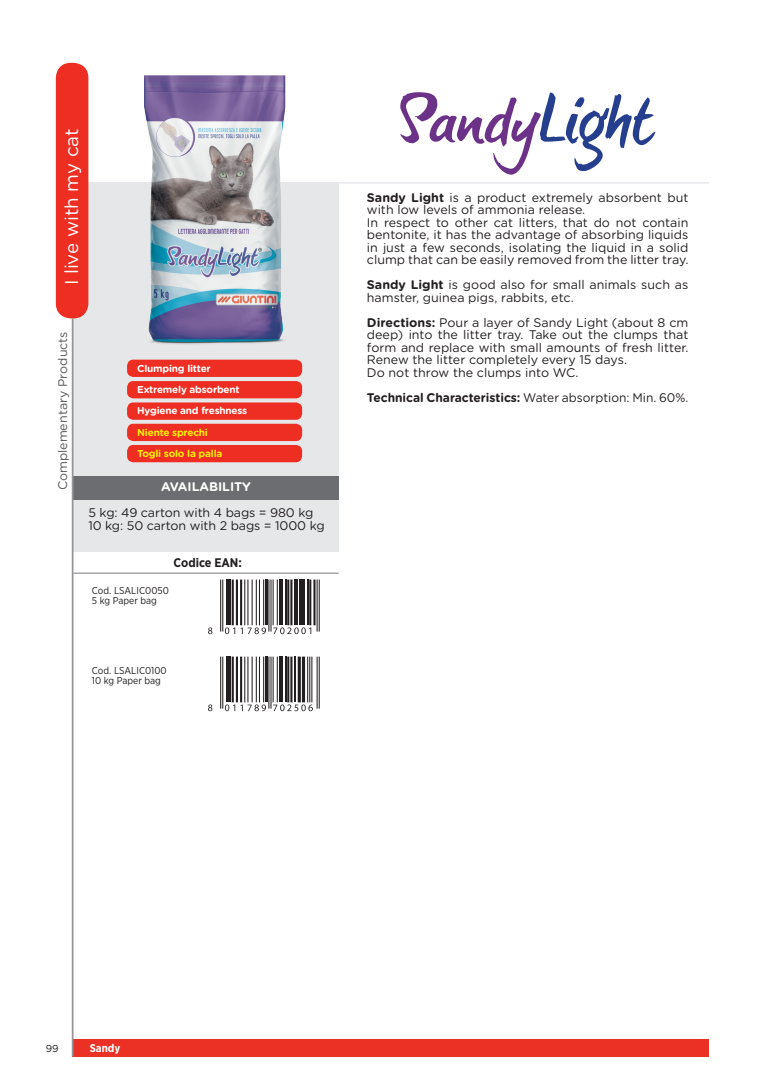
<style>
.page{position:relative;width:780px;height:1088px;background:#fff}
.page>*{position:absolute;margin:0;border:0;box-sizing:border-box;transform-origin:0 0}
.t1{font:18.75px "Gotham Rounded";color:#fff}
.t2{font:12.5px/12.5px "Gotham Rounded";color:#231f20}
.t3{font:700 12.5px "Gotham Rounded";color:#231f20;scale:.96 1}
.t4{font:12.5px "Gotham Rounded";color:#57585a}
.t5{font:700 12.5px "Gotham Rounded";color:#fff}
.t6{font:700 12.5px "Gotham Narrow";color:#231f20}
.t7{font:700 11.25px "Gotham Narrow";color:#fff}
.t8{font:10px/10px "Gotham Narrow";color:#231f20}
.t9{font:700 10px/21.2px "Gotham Rounded";letter-spacing:-.02em;color:#fff}
.t10{font:700 10px/21.2px "Gotham Rounded";letter-spacing:-.02em;color:#fff101}
.t11{font:10px "Gotham Rounded";color:#231f20}
.s1{font-weight:700}
.s2{font-weight:400}
</style>
<div class="page">
<div style="left:73px;top:182px;width:265px;height:370px;background:#e6e7e9"></div>
<div style="left:56px;top:63px;width:32px;height:255px;background:#ee2e22;border-radius:15px"></div>
<div style="left:127px;top:360px;width:175px;height:17px;background:#ee2e22;border-radius:6px"></div>
<div style="left:127px;top:445px;width:175px;height:17px;background:#ee2e22;border-radius:6px"></div>
<div style="left:127px;top:424px;width:175px;height:17px;background:#ee2e22;border-radius:6px"></div>
<div style="left:127px;top:402px;width:175px;height:18px;background:#ee2e22;border-radius:6px"></div>
<div style="left:127px;top:381px;width:175px;height:17px;background:#ee2e22;border-radius:6px"></div>
<img style="left:144px;top:75px;width:142px;height:270px">
<hr style="left:73px;top:572px;width:265px;height:2px;background:#939598">
<hr style="left:338px;top:182px;width:371px;height:2px;background:#e4e5e7">
<div style="left:73px;top:1039px;width:636px;height:17px;background:#eb3125"></div>
<div style="left:73px;top:476px;width:265px;height:24px;background:#6c6d70"></div>
<hr style="left:72px;top:318px;width:1px;height:738px;background:#939598">
<svg style="left:400px;top:92px;width:256px;height:83px"></svg>
<hr style="left:222px;top:579px;width:1px;height:52px;background:#231f20">
<hr style="left:220px;top:579px;width:1px;height:52px;background:#231f20">
<hr style="left:226px;top:579px;width:2px;height:46px;background:#231f20">
<hr style="left:229px;top:579px;width:2px;height:46px;background:#231f20">
<hr style="left:240px;top:579px;width:2px;height:46px;background:#231f20">
<hr style="left:236px;top:579px;width:2px;height:46px;background:#231f20">
<hr style="left:232px;top:579px;width:2px;height:46px;background:#231f20">
<hr style="left:263px;top:579px;width:1px;height:46px;background:#231f20">
<hr style="left:259px;top:579px;width:1px;height:46px;background:#231f20">
<hr style="left:256px;top:579px;width:1px;height:46px;background:#231f20">
<hr style="left:251px;top:579px;width:2px;height:46px;background:#231f20">
<hr style="left:247px;top:579px;width:1px;height:46px;background:#231f20">
<hr style="left:244px;top:579px;width:1px;height:46px;background:#231f20">
<hr style="left:265px;top:579px;width:2px;height:46px;background:#231f20">
<hr style="left:277px;top:579px;width:1px;height:46px;background:#231f20">
<hr style="left:272px;top:579px;width:1px;height:46px;background:#231f20">
<hr style="left:270px;top:579px;width:1px;height:52px;background:#231f20">
<hr style="left:268px;top:579px;width:1px;height:52px;background:#231f20">
<hr style="left:280px;top:579px;width:3px;height:46px;background:#231f20">
<hr style="left:285px;top:579px;width:1px;height:46px;background:#231f20">
<hr style="left:290px;top:579px;width:2px;height:46px;background:#231f20">
<hr style="left:287px;top:579px;width:2px;height:46px;background:#231f20">
<hr style="left:294px;top:579px;width:4px;height:46px;background:#231f20">
<hr style="left:300px;top:579px;width:1px;height:46px;background:#231f20">
<hr style="left:302px;top:579px;width:3px;height:46px;background:#231f20">
<hr style="left:307px;top:579px;width:1px;height:46px;background:#231f20">
<hr style="left:313px;top:579px;width:2px;height:46px;background:#231f20">
<hr style="left:309px;top:579px;width:2px;height:46px;background:#231f20">
<hr style="left:319px;top:579px;width:1px;height:52px;background:#231f20">
<hr style="left:316px;top:579px;width:1px;height:52px;background:#231f20">
<svg style="left:208px;top:627px;width:4px;height:7px"></svg>
<svg style="left:225px;top:627px;width:41px;height:7px"></svg>
<svg style="left:273px;top:627px;width:38px;height:7px"></svg>
<hr style="left:222px;top:656px;width:1px;height:52px;background:#231f20">
<hr style="left:220px;top:656px;width:1px;height:52px;background:#231f20">
<hr style="left:226px;top:656px;width:2px;height:46px;background:#231f20">
<hr style="left:229px;top:656px;width:2px;height:46px;background:#231f20">
<hr style="left:240px;top:656px;width:2px;height:46px;background:#231f20">
<hr style="left:236px;top:656px;width:2px;height:46px;background:#231f20">
<hr style="left:232px;top:656px;width:2px;height:46px;background:#231f20">
<hr style="left:263px;top:656px;width:1px;height:46px;background:#231f20">
<hr style="left:259px;top:656px;width:1px;height:46px;background:#231f20">
<hr style="left:256px;top:656px;width:1px;height:46px;background:#231f20">
<hr style="left:251px;top:656px;width:2px;height:46px;background:#231f20">
<hr style="left:247px;top:656px;width:1px;height:46px;background:#231f20">
<hr style="left:244px;top:656px;width:1px;height:46px;background:#231f20">
<hr style="left:265px;top:656px;width:2px;height:46px;background:#231f20">
<hr style="left:277px;top:656px;width:1px;height:46px;background:#231f20">
<hr style="left:272px;top:656px;width:1px;height:46px;background:#231f20">
<hr style="left:270px;top:656px;width:1px;height:52px;background:#231f20">
<hr style="left:268px;top:656px;width:1px;height:52px;background:#231f20">
<hr style="left:280px;top:656px;width:3px;height:46px;background:#231f20">
<hr style="left:285px;top:656px;width:1px;height:46px;background:#231f20">
<hr style="left:290px;top:656px;width:2px;height:46px;background:#231f20">
<hr style="left:287px;top:656px;width:2px;height:46px;background:#231f20">
<hr style="left:294px;top:656px;width:1px;height:46px;background:#231f20">
<hr style="left:302px;top:656px;width:3px;height:46px;background:#231f20">
<hr style="left:298px;top:656px;width:3px;height:46px;background:#231f20">
<hr style="left:319px;top:656px;width:1px;height:52px;background:#231f20">
<hr style="left:316px;top:656px;width:1px;height:52px;background:#231f20">
<hr style="left:311px;top:656px;width:1px;height:46px;background:#231f20">
<hr style="left:309px;top:656px;width:1px;height:46px;background:#231f20">
<hr style="left:307px;top:656px;width:1px;height:46px;background:#231f20">
<svg style="left:208px;top:704px;width:4px;height:7px"></svg>
<svg style="left:225px;top:704px;width:41px;height:7px"></svg>
<svg style="left:273px;top:704px;width:40px;height:7px"></svg>
<h1 class="t1" style="left:59px;top:285px;width:159px;rotate:-90deg">I live with my cat</h1>
<p class="t4" style="left:54px;top:490px;width:161px;rotate:-90deg">Complementary Products</p>
<p class="t9" style="left:137px;top:357px;width:112px">Clumping litter<br>Extremely absorbent<br>Hygiene and freshness</p>
<p class="t10" style="left:137px;top:421px;width:87px">Niente sprechi<br>Togli solo la palla</p>
<p class="t5" style="left:161px;top:477px;width:91px">AVAILABILITY</p>
<p class="t2" style="left:88px;top:506px;width:238px">5 kg: 49 carton with 4 bags = 980 kg<br>10 kg: 50 carton with 2 bags = 1000 kg</p>
<p class="t6" style="left:173px;top:555px;width:70px">Codice EAN:</p>
<p class="t8" style="left:92px;top:585px;width:79px">Cod. LSALIC0050<br>5 kg Paper bag</p>
<p class="t8" style="left:92px;top:665px;width:76px">Cod. LSALIC0100<br>10 kg Paper bag</p>
<p class="t2" style="left:367px;top:191px;width:323px"><span class="s1">Sandy Light</span> is a product extremely absorbent but with low levels of ammonia release.<br>In respect to other cat litters, that do not contain bentonite, it has the advantage of absorbing liquids in just a few seconds, isolating the liquid in a solid clump that can be easily removed from the litter tray.</p>
<p class="t2" style="left:367px;top:278px;width:323px"><span class="s1">Sandy Light</span> is good also for small animals such as hamster, guinea pigs, rabbits, etc.</p>
<p class="t2" style="left:367px;top:316px;width:323px"><span class="s1">Directions:</span> Pour a layer of Sandy Light (about 8 cm deep) into the litter tray. Take out the clumps that form and replace with small amounts of fresh litter.<br>Renew the litter completely every 15 days.<br>Do not throw the clumps into WC.</p>
<p class="t3" style="left:367px;top:388px;width:336px">Technical Characteristics: <span class="s2">Water absorption: Min. 60%.</span></p>
<p class="t11" style="left:46px;top:1042px;width:14px">99</p>
<p class="t7" style="left:90px;top:1041px;width:32px">Sandy</p>
</div>
